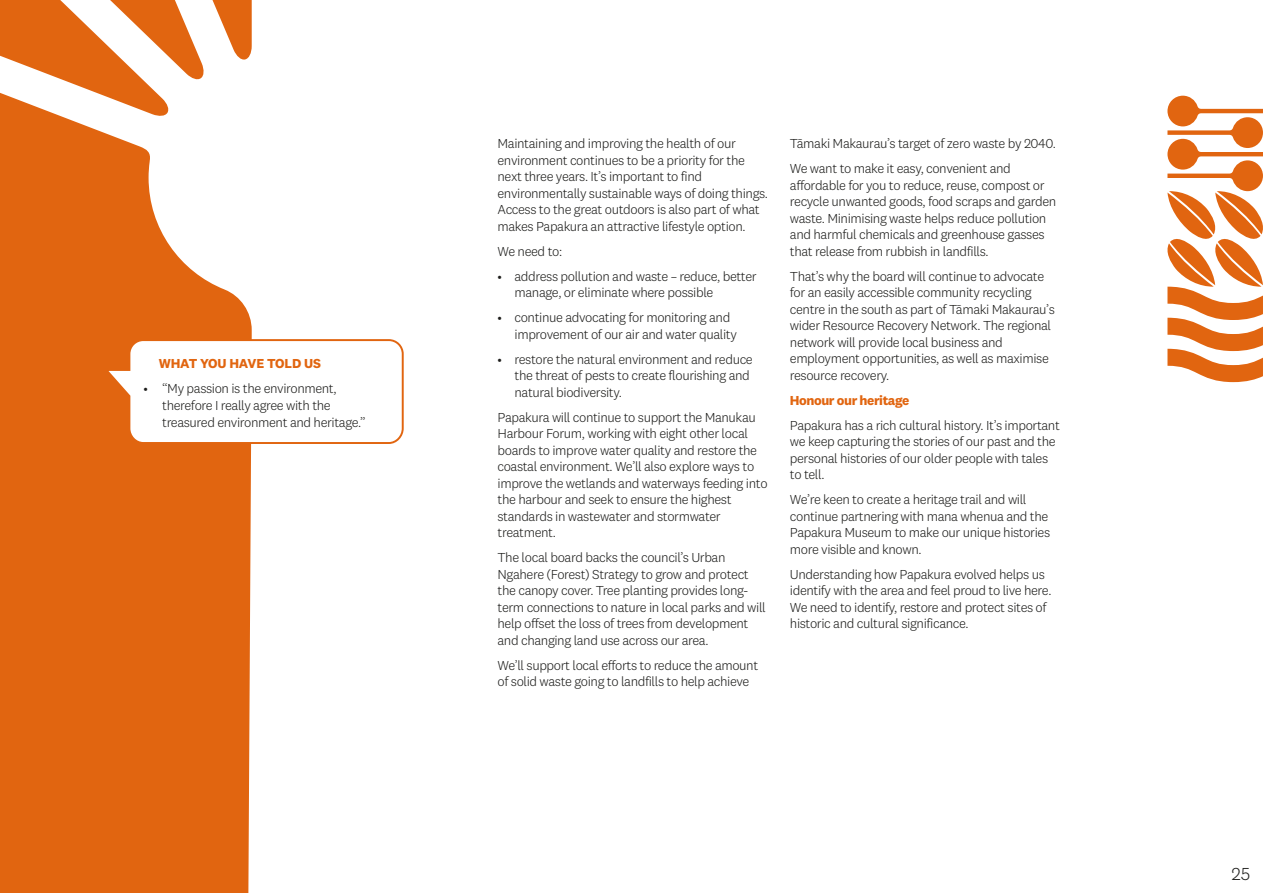
<style>
.page{position:relative;width:1263px;height:893px;background:#fff}
.page>*{position:absolute;margin:0;border:0;box-sizing:border-box;transform-origin:0 0}
.t1{font:300 18px "National 2";color:#1d1d1b}
.Body{font:300 13.5px/16.5px "National 2";letter-spacing:-.03em;color:#1d1d1b}
.Body_Bullets{font:300 13.5px/16.5px "National 2";letter-spacing:-.03em;color:#1d1d1b}
.Body_Bold{font:700 13.5px "National 2";letter-spacing:-.03em;color:#e16510}
.H3{font:700 13.5px "National 2";letter-spacing:-.01em;color:#e16510}
</style>
<div class="page">
<svg style="left:0;top:0;width:252px;height:893px;fill:#e16510"></svg>
<svg style="left:1167px;top:96px;width:96px;height:286px"></svg>
<svg style="left:102px;top:338px;width:302px;height:107px"></svg>
<h1 class="H3" style="left:159px;top:355px;width:164px">WHAT YOU HAVE TOLD US</h1>
<p class="Body" style="left:162px;top:380px;width:205px;text-indent:-19px">• “My passion is the environment, therefore I really agree with the treasured environment and heritage.”</p>
<p class="Body" style="left:497px;top:135px;width:272px">Maintaining and improving the health of our environment continues to be a priority for the next three years. It’s important to find environmentally sustainable ways of doing things.<br>Access to the great outdoors is also part of what makes Papakura an attractive lifestyle option.</p>
<p class="Body" style="left:497px;top:243px;width:66px">We need to:</p>
<p class="Body_Bullets" style="left:514px;top:268px;width:244px;text-indent:-17px">• address pollution and waste – reduce, better manage, or eliminate where possible</p>
<p class="Body_Bullets" style="left:514px;top:309px;width:224px;text-indent:-17px">• continue advocating for monitoring and improvement of our air and water quality</p>
<p class="Body_Bullets" style="left:514px;top:351px;width:240px;text-indent:-17px">• restore the natural environment and reduce the threat of pests to create flourishing and natural biodiversity.</p>
<p class="Body" style="left:497px;top:409px;width:272px">Papakura will continue to support the Manukau Harbour Forum, working with eight other local boards to improve water quality and restore the coastal environment. We’ll also explore ways to improve the wetlands and waterways feeding into the harbour and seek to ensure the highest standards in wastewater and stormwater treatment.</p>
<p class="Body" style="left:497px;top:549px;width:270px">The local board backs the council’s Urban Ngahere (Forest) Strategy to grow and protect the canopy cover. Tree planting provides long&shy;term connections to nature in local parks and will help offset the loss of trees from development and changing land use across our area.</p>
<p class="Body" style="left:497px;top:657px;width:262px">We’ll support local efforts to reduce the amount of solid waste going to landfills to help achieve</p>
<p class="Body" style="left:790px;top:135px;width:268px">Tāmaki Makaurau’s target of zero waste by 2040.</p>
<p class="Body" style="left:790px;top:160px;width:268px">We want to make it easy, convenient and affordable for you to reduce, reuse, compost or recycle unwanted goods, food scraps and garden waste. Minimising waste helps reduce pollution and harmful chemicals and greenhouse gasses that release from rubbish in landfills.</p>
<p class="Body" style="left:790px;top:268px;width:266px">That’s why the board will continue to advocate for an easily accessible community recycling centre in the south as part of Tāmaki Makaurau’s wider Resource Recovery Network. The regional network will provide local business and employment opportunities, as well as maximise resource recovery.</p>
<h2 class="Body_Bold" style="left:790px;top:392px;width:121px">Honour our heritage</h2>
<p class="Body" style="left:790px;top:417px;width:272px">Papakura has a rich cultural history. It’s important we keep capturing the stories of our past and the personal histories of our older people with tales to tell.</p>
<p class="Body" style="left:790px;top:491px;width:262px">We’re keen to create a heritage trail and will continue partnering with mana whenua and the Papakura Museum to make our unique histories more visible and known.</p>
<p class="Body" style="left:790px;top:566px;width:263px">Understanding how Papakura evolved helps us identify with the area and feel proud to live here.<br>We need to identify, restore and protect sites of historic and cultural significance.</p>
<h1 class="t1" style="left:1231px;top:864px;width:20px">25</h1>
</div>
